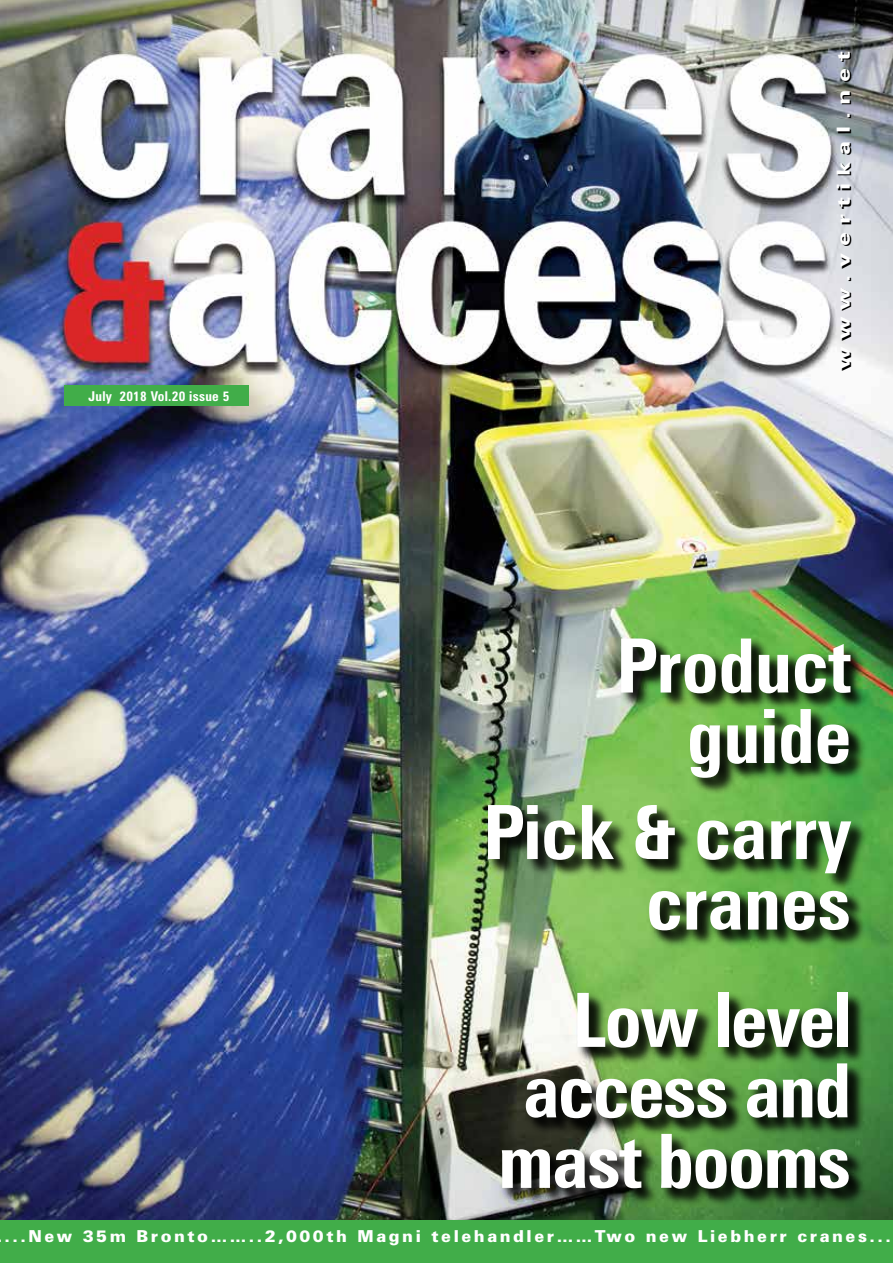
<style>
.page{position:relative;width:893px;height:1263px;background:#fff}
.page>*{position:absolute;margin:0;border:0;box-sizing:border-box;transform-origin:0 0}
.t1{font:700 condensed 75px/70.5px "Zurich BT";letter-spacing:-.02em;color:#fff;text-align:right}
.t2{font:700 18px "Zurich BT";letter-spacing:.28em;color:#000;scale:1.43 1}
.t3{font:900 16.5px "Zurich BT";letter-spacing:.155em;color:#fff}
.t4{font:700 condensed 13.5px "Zurich BT";letter-spacing:.02em;color:#fff}
</style>
<div class="page">
<img style="left:0;top:0;width:893px;height:1221px">
<div style="left:0;top:1221px;width:893px;height:42px;background:#41ad49"></div>
<div style="left:65px;top:386px;width:184px;height:20px;background:#41ad49"></div>
<div style="left:486px;top:636px;width:379px;height:567px;background:#000;opacity:.85"></div>
<p class="t4" style="left:88px;top:388px;width:143px">July 2018 Vol.20 issue 5</p>
<p class="t2" style="left:834px;top:371px;width:224px;rotate:-90deg">www.vertikal.net</p>
<p class="t2" style="left:842px;top:372px;width:224px;rotate:-90deg">www.vertikal.net</p>
<h1 class="t1" style="left:616px;top:630px;width:236px">Product guide</h1>
<h1 class="t1" style="left:483px;top:796px;width:369px">Pick &amp; carry cranes</h1>
<h1 class="t1" style="left:498px;top:984px;width:354px">Low level access and mast booms</h1>
<p class="t3" style="left:4px;top:1226px;width:888px">...New 35m Bronto……..2,000th Magni telehandler……Two new Liebherr cranes...</p>
</div>
